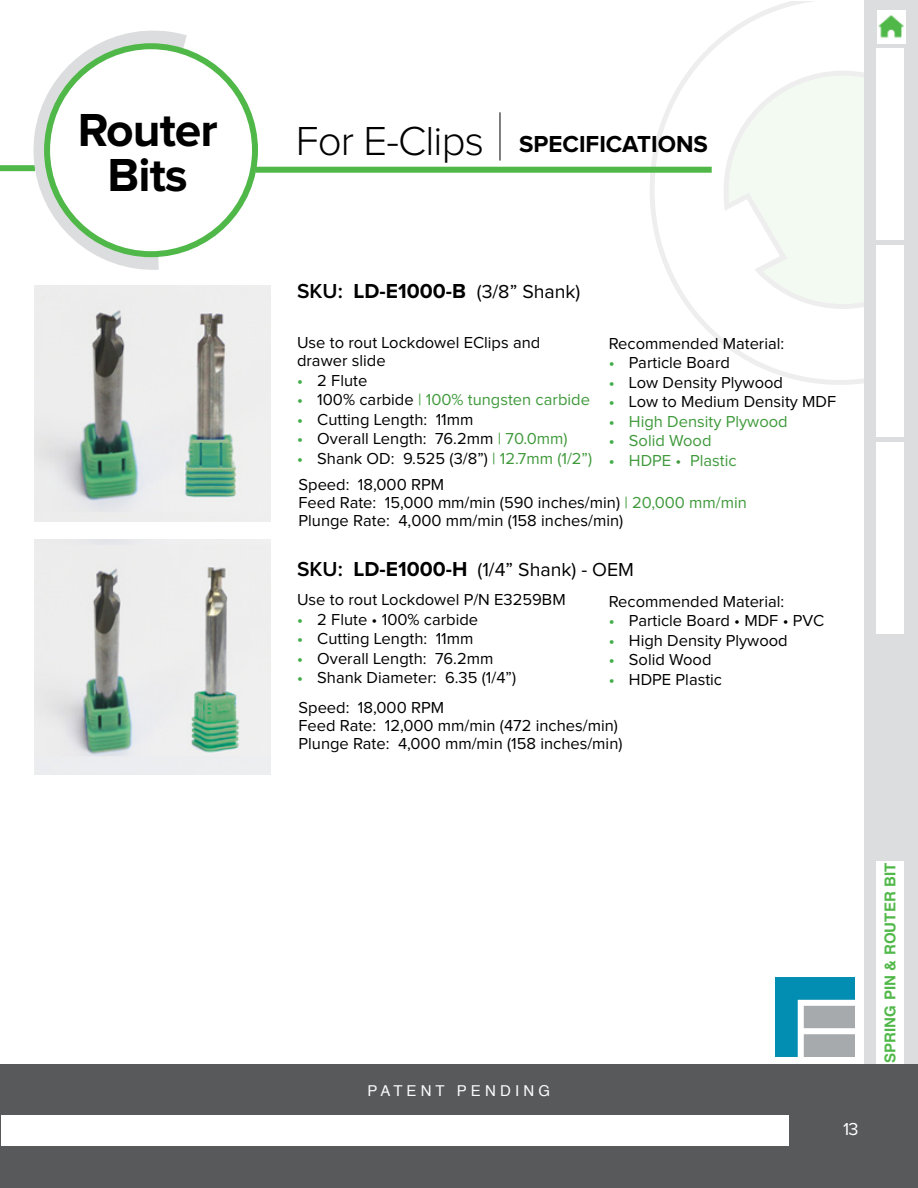
<style>
.page{position:relative;width:918px;height:1188px;background:#fff}
.page>*{position:absolute;margin:0;border:0;box-sizing:border-box;transform-origin:0 0}
.t1{font:700 48px "Proxima Nova";letter-spacing:-.02em;color:#000}
.t2{font:300 42px "Proxima Nova";letter-spacing:-.02em;color:#000}
.t3{font:700 24px "Proxima Nova";color:#000}
.t4{font:19.5px "Proxima Nova";color:#000}
.t5{font:18px "Proxima Nova";color:#fff}
.t6{font:16.5px/18px "Proxima Nova";color:#000}
.t7{font:16.5px "Proxima Nova";color:#409a3c}
.t8{font:700 15px "Helvetica";letter-spacing:.01em;color:#50b848}
.t9{font:15px "Helvetica";color:#fbfbfb}
.s1{font-weight:600;font-size:21px}
.s2{font-weight:700;font-size:21px}
.s3{font-weight:600;color:#41ad49}
.s4{color:#000}
.s5{color:#409a3c}
</style>
<div class="page">
<svg style="left:650px;top:2px;width:214px;height:383px"></svg>
<svg style="left:724px;top:71px;width:140px;height:238px;fill:#f3faf2"></svg>
<div style="left:0;top:165px;width:35px;height:6px;background:#50b848"></div>
<svg style="left:17px;top:30px;width:186px;height:240px"></svg>
<div style="left:44px;top:43px;width:214px;height:214px;border:6px solid #50b848;border-radius:50%"></div>
<div style="left:255px;top:167px;width:457px;height:6px;background:#50b848"></div>
<img style="left:35px;top:286px;width:235px;height:235px">
<img style="left:35px;top:539px;width:235px;height:236px">
<hr style="left:500px;top:112px;width:1px;height:49px;background:#000">
<div style="left:864px;top:0;width:54px;height:1065px;background:#dcddde"></div>
<div style="left:877px;top:861px;width:27px;height:204px;background:#fff"></div>
<div style="left:877px;top:48px;width:27px;height:192px;background:#fff"></div>
<div style="left:877px;top:245px;width:27px;height:191px;background:#fff"></div>
<div style="left:877px;top:442px;width:27px;height:192px;background:#fff"></div>
<div style="left:0;top:1065px;width:918px;height:123px;background:#58595b"></div>
<div style="left:2px;top:1115px;width:787px;height:31px;background:#fff"></div>
<div style="left:877px;top:10px;width:29px;height:33px;background:#fff"></div>
<img style="left:878px;top:15px;width:26px;height:23px">
<img style="left:775px;top:977px;width:80px;height:80px">
<p class="t1" style="left:78px;top:108px;width:142px">Router</p>
<p class="t1" style="left:108px;top:153px;width:82px">Bits</p>
<p class="t2" style="left:296px;top:122px;width:190px">For E-Clips</p>
<p class="t3" style="left:519px;top:133px;width:190px">SPECIFICATIONS</p>
<p class="t4" style="left:297px;top:282px;width:285px"><span class="s1">SKU:</span> <span class="s2">LD-E1000-B</span> (3/8” Shank)</p>
<p class="t6" style="left:297px;top:335px;width:245px">Use to rout Lockdowel EClips and drawer slide</p>
<p class="t6" style="left:297px;top:372px;width:72px"><span class="s3">•</span> 2 Flute</p>
<p class="t7" style="left:297px;top:392px;width:294px"><span class="s3">•</span> <span class="s4">100% carbide</span> | 100% tungsten carbide</p>
<p class="t6" style="left:297px;top:411px;width:178px"><span class="s3">•</span> Cutting Length: 11mm</p>
<p class="t6" style="left:297px;top:431px;width:272px"><span class="s3">•</span> Overall Length: 76.2mm <span class="s5">| 70.0mm)</span></p>
<p class="t6" style="left:297px;top:450px;width:297px"><span class="s3">•</span> Shank OD: 9.525 (3/8”) <span class="s5">| 12.7mm (1/2”)</span></p>
<p class="t6" style="left:609px;top:335px;width:177px">Recommended Material:</p>
<p class="t6" style="left:609px;top:354px;width:123px"><span class="s3">•</span> Particle Board</p>
<p class="t6" style="left:609px;top:374px;width:176px"><span class="s3">•</span> Low Density Plywood</p>
<p class="t6" style="left:609px;top:393px;width:229px"><span class="s3">•</span> Low to Medium Density MDF</p>
<p class="t7" style="left:609px;top:414px;width:181px"><span class="s3">•</span> High Density Plywood</p>
<p class="t7" style="left:609px;top:433px;width:104px"><span class="s3">•</span> Solid Wood</p>
<p class="t7" style="left:609px;top:453px;width:129px"><span class="s3">•</span> HDPE • Plastic</p>
<p class="t6" style="left:299px;top:476px;width:450px">Speed: 18,000 RPM<br>Feed Rate: 15,000 mm/min (590 inches/min) <span class="s5">| 20,000 mm/min<br></span>Plunge Rate: 4,000 mm/min (158 inches/min)</p>
<p class="t4" style="left:297px;top:561px;width:339px"><span class="s1">SKU:</span> <span class="s2">LD-E1000-H</span> (1/4” Shank) - OEM</p>
<p class="t6" style="left:297px;top:591px;width:270px">Use to rout Lockdowel P/N E3259BM</p>
<p class="t6" style="left:297px;top:611px;width:183px"><span class="s3">•</span> 2 Flute • 100% carbide</p>
<p class="t6" style="left:297px;top:630px;width:178px"><span class="s3">•</span> Cutting Length: 11mm</p>
<p class="t6" style="left:297px;top:650px;width:198px"><span class="s3">•</span> Overall Length: 76.2mm</p>
<p class="t6" style="left:297px;top:669px;width:221px"><span class="s3">•</span> Shank Diameter: 6.35 (1/4”)</p>
<p class="t6" style="left:609px;top:593px;width:177px">Recommended Material:</p>
<p class="t6" style="left:609px;top:612px;width:217px"><span class="s3">•</span> Particle Board • MDF • PVC</p>
<p class="t6" style="left:609px;top:632px;width:181px"><span class="s3">•</span> High Density Plywood</p>
<p class="t6" style="left:609px;top:651px;width:104px"><span class="s3">•</span> Solid Wood</p>
<p class="t6" style="left:609px;top:671px;width:115px"><span class="s3">•</span> HDPE Plastic</p>
<p class="t6" style="left:299px;top:699px;width:147px">Speed: 18,000 RPM</p>
<p class="t6" style="left:299px;top:717px;width:321px">Feed Rate: 12,000 mm/min (472 inches/min)</p>
<p class="t6" style="left:299px;top:735px;width:326px">Plunge Rate: 4,000 mm/min (158 inches/min)</p>
<p class="t9" style="left:367px;top:1079px;width:184px">P A T E N T P E N D I N G</p>
<p class="t5" style="left:843px;top:1115px;width:17px">13</p>
<p class="t8" style="left:878px;top:1063px;width:202px;rotate:-90deg">SPRING PIN &amp; ROUTER BIT</p>
</div>
